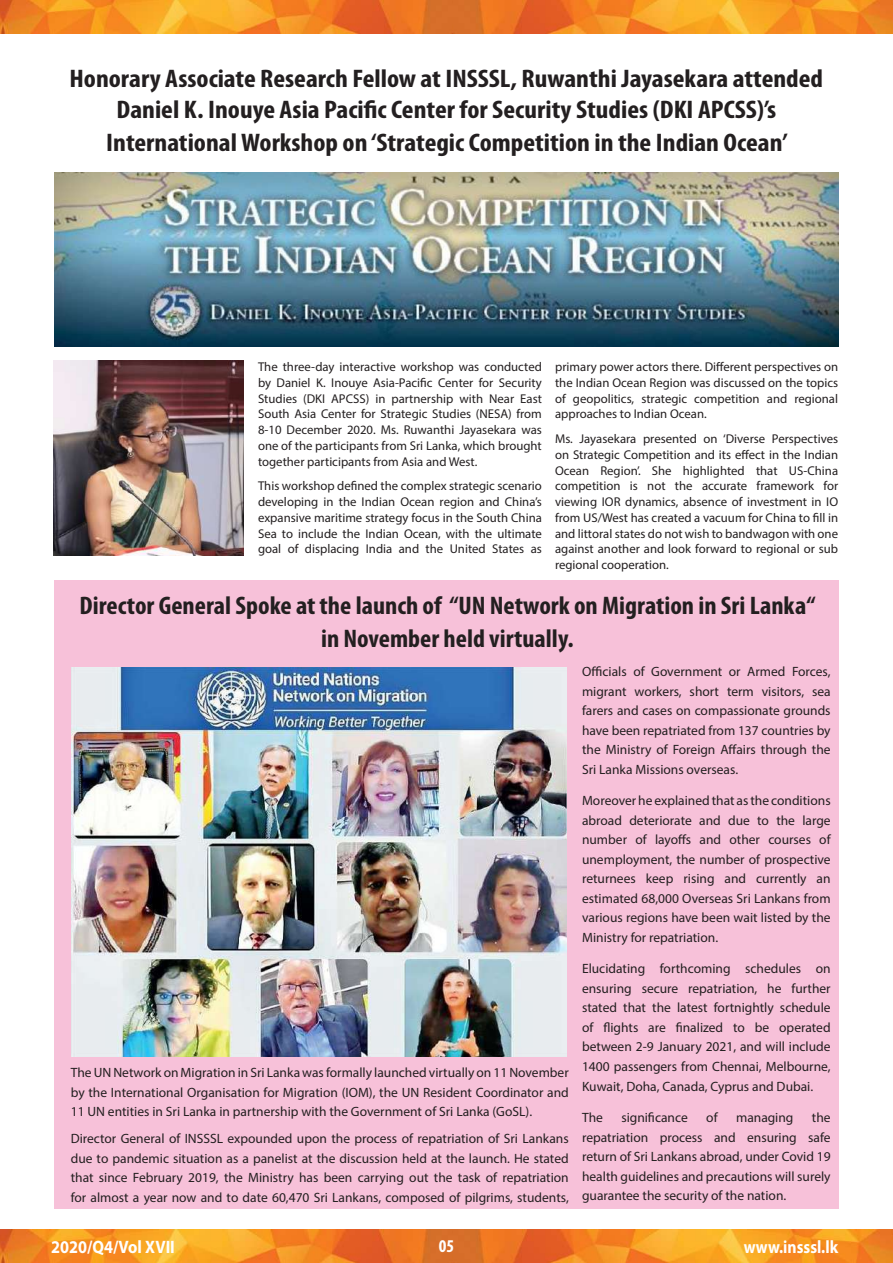
<style>
.page{position:relative;width:893px;height:1263px;background:#fff}
.page>*{position:absolute;margin:0;border:0;box-sizing:border-box;transform-origin:0 0}
.t1{font:700 condensed 25.5px/32.2px "Myriad Pro";color:#231f20;text-align:center;scale:1.1 1}
.t2{font:700 condensed 25.5px/33px "Myriad Pro";color:#231f20;text-align:center;scale:1.05 1}
.t3{font:700 18px "Myriad Pro";color:#fff;scale:.9 1}
.t4{font:700 18px "Myriad Pro";color:#fff;scale:.87 1}
.t5{font:700 condensed 18px "Myriad Pro";color:#fff}
.t6{font:13.5px/19.5px "Myriad Pro";color:#231f20;text-align:justify}
.t7{font:12.75px/15.8px "Myriad Pro";color:#231f20;text-align:justify}
</style>
<div class="page">
<img style="left:0;top:0;width:452px;height:33px">
<img style="left:452px;top:0;width:441px;height:33px">
<img style="left:0;top:1230px;width:452px;height:33px">
<img style="left:452px;top:1230px;width:441px;height:33px">
<div style="left:54px;top:581px;width:785px;height:628px;background:#f7c1d9"></div>
<img style="left:54px;top:172px;width:785px;height:175px">
<img style="left:54px;top:360px;width:189px;height:195px">
<img style="left:72px;top:668px;width:495px;height:388px">
<h1 class="t1" style="left:70px;top:62px;width:686px">Honorary Associate Research Fellow at INSSSL, Ruwanthi Jayasekara attended<br>Daniel K. Inouye Asia Pacific Center for Security Studies (DKI APCSS)’s<br>International Workshop on ‘Strategic Competition in the Indian Ocean’</h1>
<p class="t7" style="left:258px;top:359px;width:285px">The three-day interactive workshop was conducted by Daniel K. Inouye Asia-Pacific Center for Security Studies (DKI APCSS) in partnership with Near East South Asia Center for Strategic Studies (NESA) from 8-10 December 2020. Ms. Ruwanthi Jayasekara was one of the participants from Sri Lanka, which brought together participants from Asia and West.</p>
<p class="t7" style="left:258px;top:478px;width:285px">This workshop defined the complex strategic scenario developing in the Indian Ocean region and China’s expansive maritime strategy focus in the South China Sea to include the Indian Ocean, with the ultimate goal of displacing India and the United States as</p>
<p class="t7" style="left:555px;top:359px;width:285px">primary power actors there. Different perspectives on the Indian Ocean Region was discussed on the topics of geopolitics, strategic competition and regional approaches to Indian Ocean.</p>
<p class="t7" style="left:555px;top:431px;width:285px">Ms. Jayasekara presented on ‘Diverse Perspectives on Strategic Competition and its effect in the Indian Ocean Region’. She highlighted that US-China competition is not the accurate framework for viewing IOR dynamics, absence of investment in IO from US/West has created a vacuum for China to fill in and littoral states do not wish to bandwagon with one against another and look forward to regional or sub regional cooperation.</p>
<h1 class="t2" style="left:79px;top:589px;width:702px">Director General Spoke at the launch of “UN Network on Migration in Sri Lanka“ in November held virtually.</h1>
<p class="t6" style="left:71px;top:1063px;width:500px">The UN Network on Migration in Sri Lanka was formally launched virtually on 11 November by the International Organisation for Migration (IOM), the UN Resident Coordinator and 11 UN entities in Sri Lanka in partnership with the Government of Sri Lanka (GoSL).</p>
<p class="t6" style="left:71px;top:1129px;width:500px">Director General of INSSSL expounded upon the process of repatriation of Sri Lankans due to pandemic situation as a panelist at the discussion held at the launch. He stated that since February 2019, the Ministry has been carrying out the task of repatriation for almost a year now and to date 60,470 Sri Lankans, composed of pilgrims, students,</p>
<p class="t6" style="left:582px;top:662px;width:250px">Officials of Government or Armed Forces, migrant workers, short term visitors, sea farers and cases on compassionate grounds have been repatriated from 137 countries by the Ministry of Foreign Affairs through the Sri Lanka Missions overseas.</p>
<p class="t6" style="left:582px;top:791px;width:250px">Moreover he explained that as the conditions abroad deteriorate and due to the large number of layoffs and other courses of unemployment, the number of prospective returnees keep rising and currently an estimated 68,000 Overseas Sri Lankans from various regions have been wait listed by the Ministry for repatriation.</p>
<p class="t6" style="left:582px;top:959px;width:250px">Elucidating forthcoming schedules on ensuring secure repatriation, he further stated that the latest fortnightly schedule of flights are finalized to be operated between 2-9 January 2021, and will include 1400 passengers from Chennai, Melbourne, Kuwait, Doha, Canada, Cyprus and Dubai.</p>
<p class="t6" style="left:582px;top:1107px;width:22px">The</p>
<p class="t6" style="left:621px;top:1107px;width:68px">significance</p>
<p class="t6" style="left:706px;top:1107px;width:13px">of</p>
<p class="t6" style="left:736px;top:1107px;width:59px">managing</p>
<p class="t6" style="left:582px;top:1107px;width:250px;text-indent:230px">the repatriation process and ensuring safe return of Sri Lankans abroad, under Covid 19 health guidelines and precautions will surely guarantee the security of the nation.</p>
<h2 class="t3" style="left:51px;top:1235px;width:139px">2020/Q4/Vol XVII</h2>
<h2 class="t5" style="left:439px;top:1234px;width:17px">05</h2>
<h2 class="t4" style="left:744px;top:1235px;width:110px">www.insssl.lk</h2>
</div>
